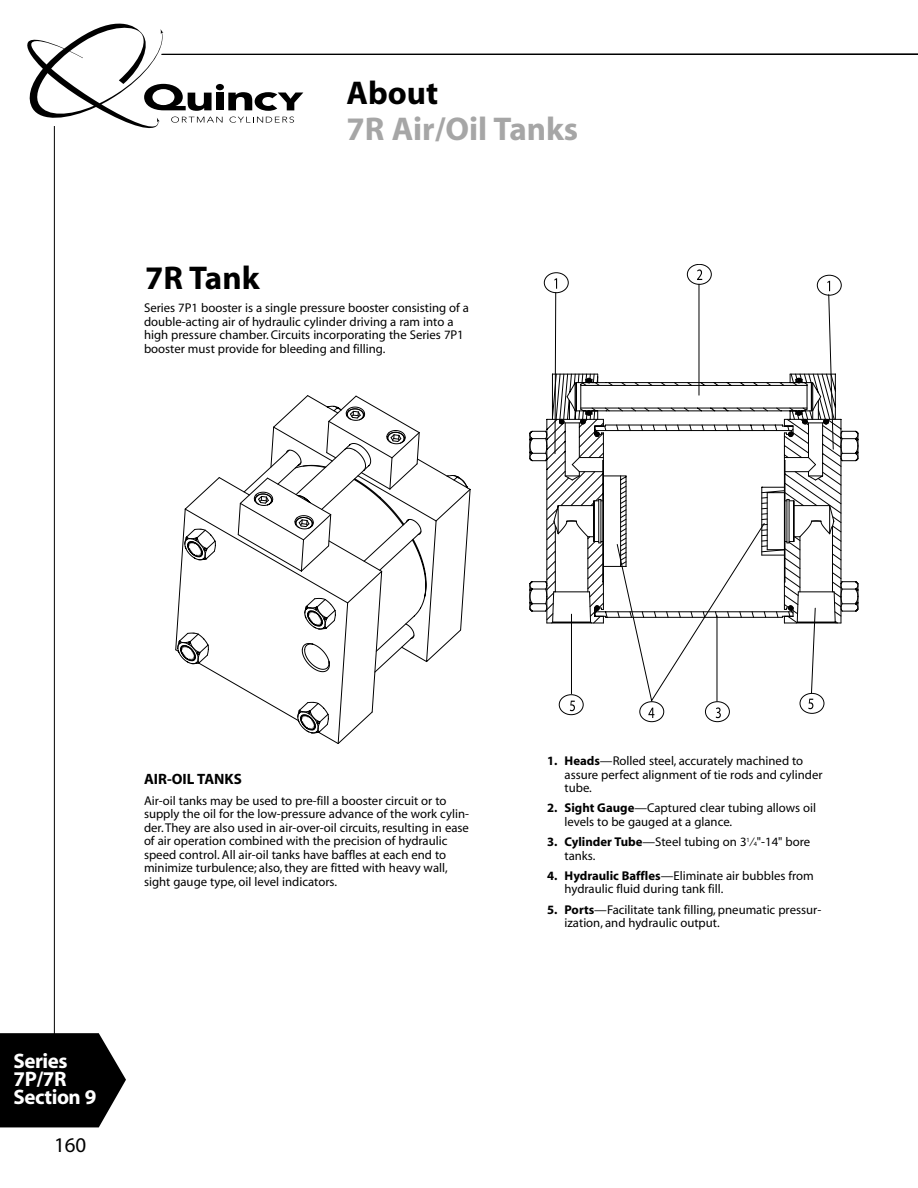
<style>
.page{position:relative;width:918px;height:1188px;background:#fff}
.page>*{position:absolute;margin:0;border:0;box-sizing:border-box;transform-origin:0 0}
.t1{font:33px "Myriad MM 700 600";color:#a6a6a6}
.t2{font:33px "Myriad MM 700 600";color:#000}
.t3{font:21px/18px "Myriad MM 700 600";letter-spacing:-.02em;color:#fff}
.t4{font:21px "Myriad MM 400 600";color:#000}
.t5{font:15px "Myriad MM 700 600";color:#000}
.t6{font:12.75px/13.5px "Myriad MM 400 600";color:#000}
.s1{font-family:"Myriad MM 700 600"}
.s2{font-size:6.3px}
</style>
<div class="page">
<svg style="left:27px;top:23px;width:276px;height:109px"></svg>
<svg style="left:0;top:1033px;width:126px;height:94px;background:#1a1a1a"></svg>
<svg style="left:175px;top:406px;width:293px;height:338px"></svg>
<svg style="left:529px;top:373px;width:330px;height:251px"></svg>
<div style="left:544px;top:272px;width:25px;height:21px;border:1px solid #000;border-radius:50%"></div>
<div style="left:687px;top:264px;width:25px;height:21px;border:1px solid #000;border-radius:50%"></div>
<svg style="left:697px;top:269px;width:5px;height:11px"></svg>
<div style="left:705px;top:701px;width:25px;height:21px;border:1px solid #000;border-radius:50%"></div>
<svg style="left:716px;top:707px;width:5px;height:11px"></svg>
<div style="left:639px;top:701px;width:25px;height:21px;border:1px solid #000;border-radius:50%"></div>
<svg style="left:648px;top:708px;width:6px;height:10px"></svg>
<div style="left:559px;top:694px;width:25px;height:21px;border:1px solid #000;border-radius:50%"></div>
<svg style="left:570px;top:702px;width:5px;height:9px"></svg>
<div style="left:800px;top:693px;width:24px;height:21px;border:1px solid #000;border-radius:50%"></div>
<svg style="left:808px;top:702px;width:5px;height:7px"></svg>
<div style="left:817px;top:275px;width:25px;height:21px;border:1px solid #000;border-radius:50%"></div>
<svg style="left:554px;top:283px;width:280px;height:419px"></svg>
<h1 class="t2" style="left:145px;top:265px;width:116px">7R Tank</h1>
<h1 class="t2" style="left:346px;top:81px;width:93px">About</h1>
<h1 class="t1" style="left:346px;top:117px;width:233px">7R Air/Oil Tanks</h1>
<p class="t6" style="left:144px;top:303px;width:327px">Series 7P1 booster is a single pressure booster consisting of a double-acting air of hydraulic cylinder driving a ram into a high pressure chamber. Circuits incorporating the Series 7P1 booster must provide for bleeding and filling.</p>
<p class="t5" style="left:144px;top:773px;width:99px">AIR-OIL TANKS</p>
<p class="t6" style="left:144px;top:795px;width:327px">Air-oil tanks may be used to pre-fill a booster circuit or to supply the oil for the low-pressure advance of the work cylin&shy;der. They are also used in air-over-oil circuits, resulting in ease of air operation combined with the precision of hydraulic speed control. All air-oil tanks have baffles at each end to minimize turbulence; also, they are fitted with heavy wall, sight gauge type, oil level indicators.</p>
<h2 class="t3" style="left:14px;top:1054px;width:84px">Series<br>7P/7R<br>Section 9</h2>
<h2 class="t4" style="left:54px;top:1137px;width:34px">160</h2>
<p class="t6" style="left:565px;top:755px;width:260px;text-indent:-17px"><span class="s1">1. Heads</span>—Rolled steel, accurately machined to assure perfect alignment of tie rods and cylinder tube.</p>
<p class="t6" style="left:565px;top:803px;width:253px;text-indent:-17px"><span class="s1">2. Sight Gauge</span>—Captured clear tubing allows oil levels to be gauged at a glance.</p>
<p class="t6" style="left:565px;top:836px;width:247px;text-indent:-17px"><span class="s1">3. Cylinder Tube</span>—Steel tubing on 3<sup>1</sup>⁄<span class="s2">4</span>"-14" bore tanks.</p>
<p class="t6" style="left:565px;top:870px;width:251px;text-indent:-17px"><span class="s1">4. Hydraulic Baffles</span>—Eliminate air bubbles from hydraulic fluid during tank fill.</p>
<p class="t6" style="left:565px;top:904px;width:258px;text-indent:-17px"><span class="s1">5. Ports</span>—Facilitate tank filling, pneumatic pressur&shy;ization, and hydraulic output.</p>
</div>
